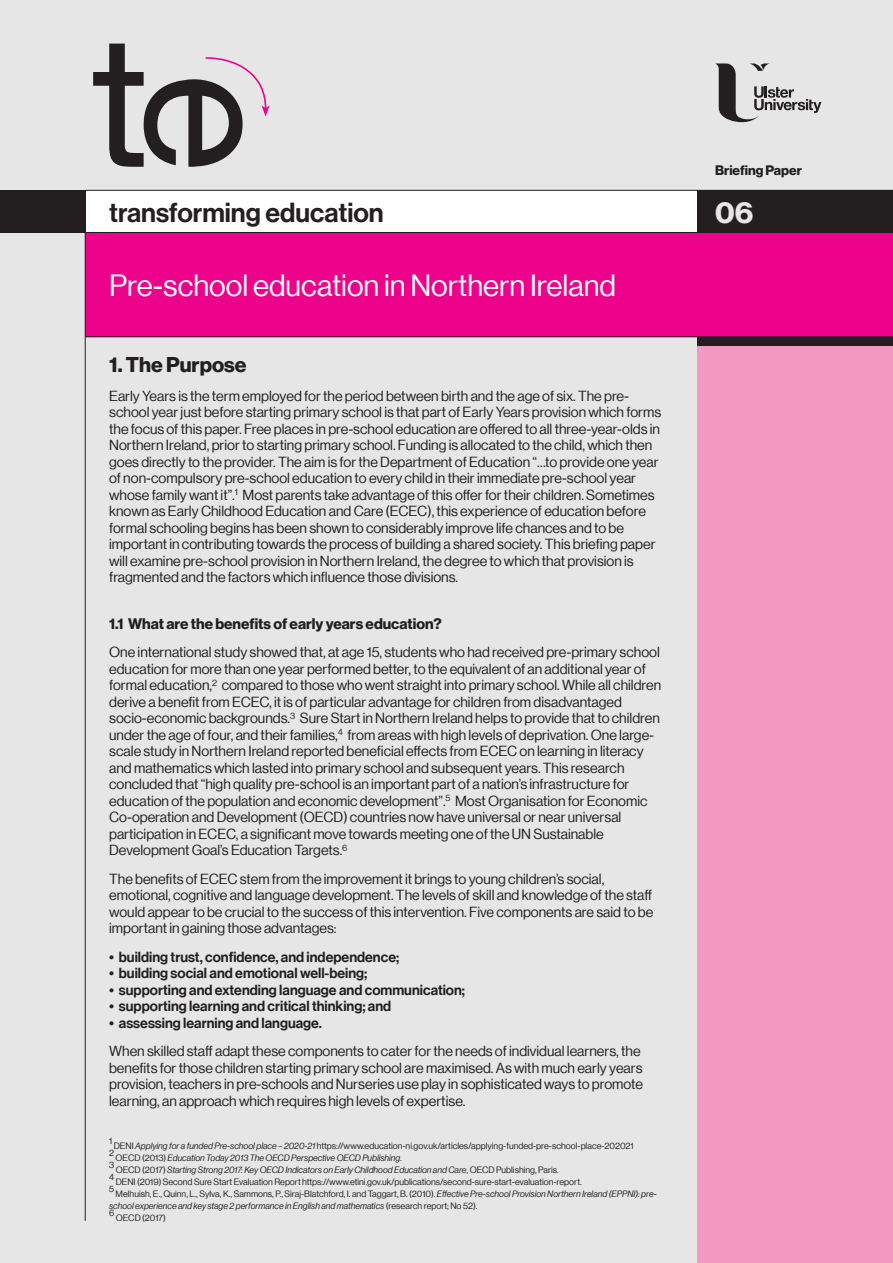
<style>
.page{position:relative;width:893px;height:1263px;background:#e5e6e5}
.page>*{position:absolute;margin:0;border:0;box-sizing:border-box;transform-origin:0 0}
.t1{font:30px "N Haas Grotesk DS Pro 55 Rg";color:#fff}
.t2{font:30px "N Haas Grotesk DS Std 75 Bd";color:#e5e6e5}
.t3{font:27px "N Haas Grotesk DS Std 65 Md";color:#231f20}
.t4{font:21px "N Haas Grotesk DS Std 75 Bd";color:#231f20}
.t5{font:15px "N Haas Grotesk DS Std 75 Bd";color:#231f20}
.t6{font:14.25px/16.5px "N Haas Grotesk DS Pro 55 Rg";color:#231f20}
.t7{font:14.25px "N Haas Grotesk DS Pro 65 Md";color:#231f20}
.t8{font:13.5px "N Haas Grotesk DS Std 75 Bd";color:#231f20}
.t9{font:9px/7.5px "N Haas Grotesk DS Pro 55 Rg";color:#231f20}
.t10{font:9px "N Haas Grotesk DS Pro 56 It";color:#231f20}
.s1{font-family:"N Haas Grotesk DS Pro 56 It"}
.s2{font-family:"N Haas Grotesk DS Pro 55 Rg"}
</style>
<div class="page">
<div style="left:697px;top:337px;width:196px;height:926px;background:#f499c2"></div>
<div style="left:86px;top:190px;width:618px;height:43px;background:#fff"></div>
<div style="left:0;top:190px;width:85px;height:43px;background:#231f20"></div>
<div style="left:85px;top:232px;width:808px;height:105px;background:#ed028c"></div>
<hr style="left:85px;top:337px;width:808px;height:1px;background:#231f20">
<hr style="left:85px;top:190px;width:808px;height:1px;background:#231f20">
<hr style="left:85px;top:232px;width:808px;height:1px;background:#231f20">
<div style="left:697px;top:190px;width:196px;height:43px;background:#231f20"></div>
<div style="left:697px;top:337px;width:196px;height:8px;background:#231f20"></div>
<svg style="left:93px;top:44px;width:177px;height:123px"></svg>
<svg style="left:715px;top:63px;width:106px;height:59px"></svg>
<hr style="left:85px;top:190px;width:1px;height:1031px;background:#231f20">
<p class="t8" style="left:715px;top:162px;width:88px">Briefing Paper</p>
<h2 class="t3" style="left:109px;top:197px;width:276px">transforming education</h2>
<h1 class="t2" style="left:715px;top:195px;width:40px">06</h1>
<h1 class="t1" style="left:109px;top:269px;width:509px">Pre-school education in Northern Ireland</h1>
<h3 class="t4" style="left:109px;top:353px;width:139px">1. The Purpose</h3>
<p class="t6" style="left:109px;top:388px;width:554px">Early Years is the term employed for the period between birth and the age of six. The pre&shy;school year just before starting primary school is that part of Early Years provision which forms the focus of this paper. Free places in pre-school education are offered to all three-year-olds in Northern Ireland, prior to starting primary school. Funding is allocated to the child, which then goes directly to the provider. The aim is for the Department of Education “…to provide one year of non-compulsory pre-school education to every child in their immediate pre-school year whose family want it”.<sup>1</sup> Most parents take advantage of this offer for their children. Sometimes known as Early Childhood Education and Care (ECEC), this experience of education before formal schooling begins has been shown to considerably improve life chances and to be important in contributing towards the process of building a shared society. This briefing paper will examine pre-school provision in Northern Ireland, the degree to which that provision is fragmented and the factors which influence those divisions.</p>
<p class="t5" style="left:109px;top:615px;width:334px">1.1 What are the benefits of early years education?</p>
<p class="t6" style="left:109px;top:644px;width:554px">One international study showed that, at age 15, students who had received pre-primary school education for more than one year performed better, to the equivalent of an additional year of formal education,<sup>2</sup> compared to those who went straight into primary school. While all children derive a benefit from ECEC, it is of particular advantage for children from disadvantaged socio-economic backgrounds.<sup>3</sup> Sure Start in Northern Ireland helps to provide that to children under the age of four, and their families,<sup>4</sup> from areas with high levels of deprivation. One large&shy;scale study in Northern Ireland reported beneficial effects from ECEC on learning in literacy and mathematics which lasted into primary school and subsequent years. This research concluded that “high quality pre-school is an important part of a nation’s infrastructure for education of the population and economic development”.<sup>5</sup> Most Organisation for Economic Co-operation and Development (OECD) countries now have universal or near universal participation in ECEC, a significant move towards meeting one of the UN Sustainable Development Goal’s Education Targets.<sup>6</sup></p>
<p class="t6" style="left:109px;top:871px;width:546px">The benefits of ECEC stem from the improvement it brings to young children’s social, emotional, cognitive and language development. The levels of skill and knowledge of the staff would appear to be crucial to the success of this intervention. Five components are said to be important in gaining those advantages:</p>
<p class="t7" style="left:109px;top:949px;width:292px">• building trust, confidence, and independence;</p>
<p class="t7" style="left:109px;top:965px;width:260px">• building social and emotional well-being;</p>
<p class="t7" style="left:109px;top:982px;width:357px">• supporting and extending language and communication;</p>
<p class="t7" style="left:109px;top:998px;width:284px">• supporting learning and critical thinking; and</p>
<p class="t7" style="left:109px;top:1015px;width:214px">• assessing learning and language.</p>
<p class="t6" style="left:109px;top:1043px;width:535px">When skilled staff adapt these components to cater for the needs of individual learners, the benefits for those children starting primary school are maximised. As with much early years provision, teachers in pre-schools and Nurseries use play in sophisticated ways to promote learning, an approach which requires high levels of expertise.</p>
<p class="t9" style="left:109px;top:1137px;width:5px">1</p>
<p class="t9" style="left:109px;top:1142px;width:526px;text-indent:5px">DENI <span class="s1">Applying for a funded Pre-school place – 2020-21</span> https://www.education-ni.gov.uk/articles/applying-funded-pre-school-place-202021<br>2</p>
<p class="t10" style="left:116px;top:1152px;width:288px"><span class="s2">OECD (2013)</span> Education Today 2013 The OECD Perspective OECD Publishing.</p>
<p class="t9" style="left:109px;top:1161px;width:7px">3</p>
<p class="t10" style="left:116px;top:1164px;width:445px"><span class="s2">OECD (2017)</span> Starting Strong 2017: Key OECD Indicators on Early Childhood Education and Care<span class="s2">, OECD Publishing, Paris.</span></p>
<p class="t9" style="left:109px;top:1173px;width:7px">4</p>
<p class="t9" style="left:116px;top:1178px;width:468px">DENI (2019) Second Sure Start Evaluation Report https://www.etini.gov.uk/publications/second-sure-start-evaluation-report.</p>
<p class="t9" style="left:109px;top:1185px;width:6px">5</p>
<p class="t9" style="left:116px;top:1190px;width:543px">Melhuish, E., Quinn, L., Sylva, K., Sammons, P., Siraj-Blatchford, I. and Taggart, B. (2010). <span class="s1">Effective Pre-school Provision Northern Ireland (EPPNI): pre-</span></p>
<p class="t10" style="left:109px;top:1200px;width:370px">school experience and key stage 2 performance in English and mathematics <span class="s2">(research report; No 52).</span></p>
<p class="t9" style="left:109px;top:1209px;width:7px">6</p>
<p class="t9" style="left:116px;top:1214px;width:52px">OECD (2017)</p>
</div>
